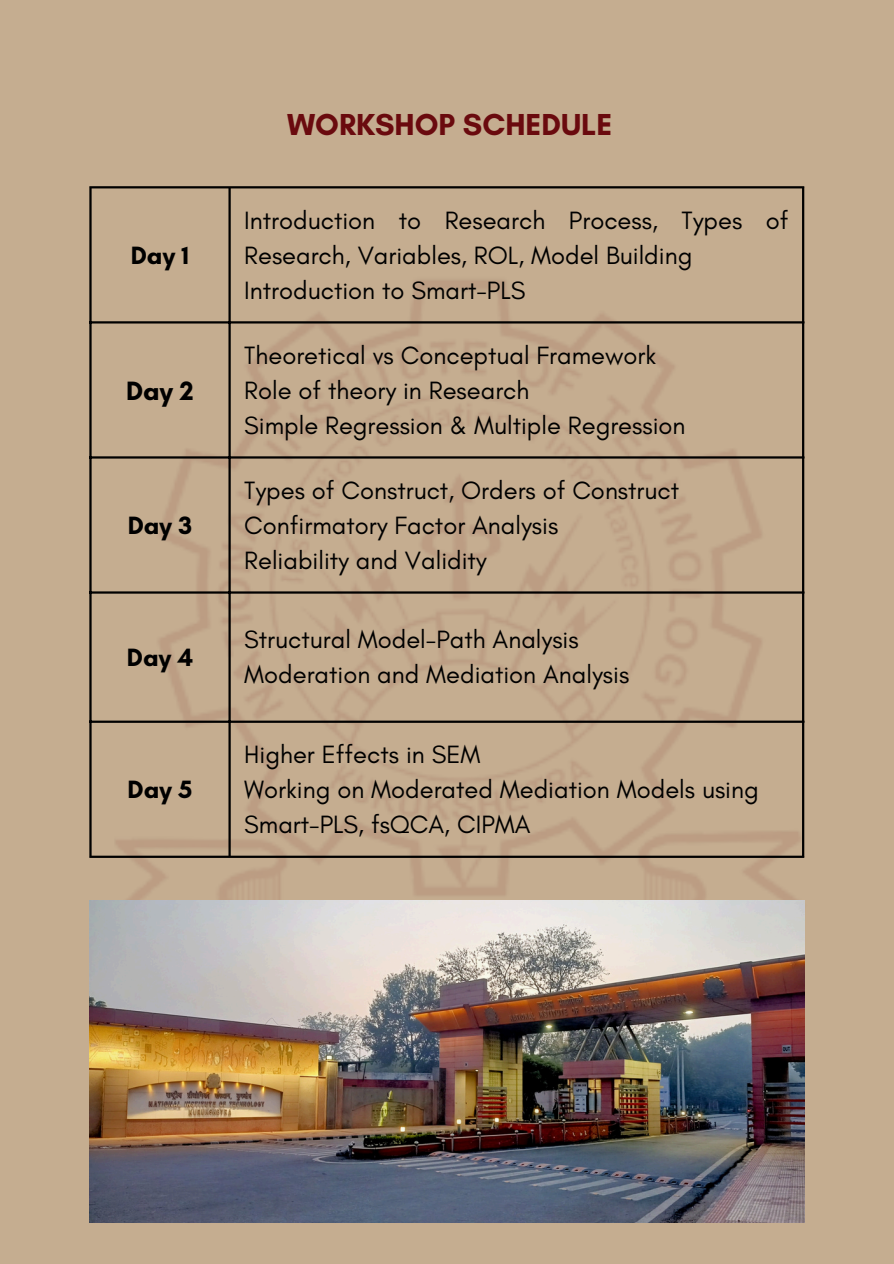
<style>
.page{position:relative;width:894px;height:1264px;background:#fff}
.page>*{position:absolute;margin:0;border:0;box-sizing:border-box;transform-origin:0 0}
.t1{font:700 30.9px "Glacial Indifference";color:#6a0a0e}
.t2{font:700 27px "Glacial Indifference";color:#000}
.t3{font:25.5px/34.8px "Glacial Indifference";color:#000}
.t4{font:700 25.5px "Glacial Indifference";color:#000}
</style>
<div class="page">
<div style="left:0;top:0;width:893px;height:1263px;background:#c5ad90"></div>
<img style="left:92px;top:238px;width:713px;height:786px">
<hr style="left:89px;top:188px;width:3px;height:667px;background:#000">
<hr style="left:228px;top:188px;width:3px;height:667px;background:#000">
<hr style="left:801px;top:188px;width:3px;height:667px;background:#000">
<hr style="left:89px;top:186px;width:715px;height:2px;background:#000">
<hr style="left:89px;top:321px;width:715px;height:2px;background:#000">
<hr style="left:89px;top:456px;width:715px;height:2px;background:#000">
<hr style="left:89px;top:591px;width:715px;height:2px;background:#000">
<hr style="left:89px;top:720px;width:715px;height:3px;background:#000">
<hr style="left:89px;top:855px;width:715px;height:3px;background:#000">
<img style="left:89px;top:900px;width:715px;height:322px">
<h1 class="t4" style="left:131px;top:240px;width:60px">Day 1</h1>
<p class="t2" style="left:126px;top:374px;width:69px">Day 2</p>
<p class="t4" style="left:128px;top:510px;width:66px">Day 3</p>
<p class="t4" style="left:127px;top:641px;width:68px">Day 4</p>
<p class="t4" style="left:128px;top:774px;width:66px">Day 5</p>
<p class="t1" style="left:287px;top:105px;width:327px">WORKSHOP SCHEDULE</p>
<p class="t3" style="left:244px;top:203px;width:545px">Introduction to Research Process, Types of<br>Research, Variables, ROL, Model Building</p>
<p class="t3" style="left:244px;top:272px;width:282px">Introduction to Smart-PLS</p>
<p class="t3" style="left:244px;top:338px;width:413px">Theoretical vs Conceptual Framework</p>
<p class="t3" style="left:244px;top:372px;width:287px">Role of theory in Research</p>
<p class="t3" style="left:244px;top:407px;width:442px">Simple Regression &amp; Multiple Regression</p>
<p class="t3" style="left:244px;top:473px;width:436px">Types of Construct, Orders of Construct</p>
<p class="t3" style="left:244px;top:507px;width:315px">Confirmatory Factor Analysis</p>
<p class="t3" style="left:244px;top:542px;width:244px">Reliability and Validity</p>
<p class="t3" style="left:244px;top:621px;width:336px">Structural Model-Path Analysis</p>
<p class="t3" style="left:244px;top:656px;width:386px">Moderation and Mediation Analysis</p>
<p class="t3" style="left:244px;top:737px;width:238px">Higher Effects in SEM</p>
<p class="t3" style="left:244px;top:772px;width:516px">Working on Moderated Mediation Models using<br>Smart-PLS, fsQCA, CIPMA</p>
</div>
